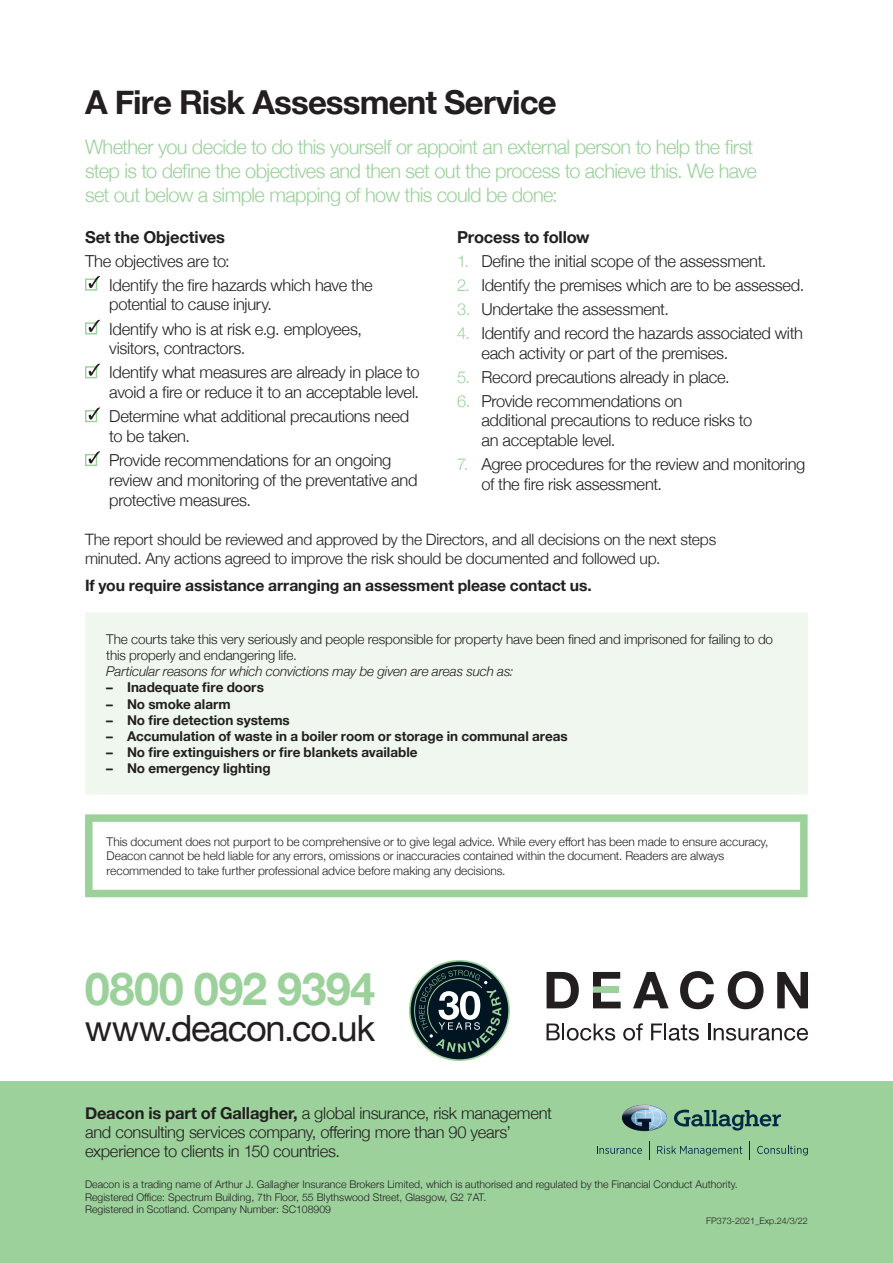
<style>
.page{position:relative;width:893px;height:1263px;background:#fff}
.page>*{position:absolute;margin:0;border:0;box-sizing:border-box;transform-origin:0 0}
.t1{font:700 45.15px "Helvetica Neue";letter-spacing:-.015em;color:#9cd19c}
.t2{font:36.15px "Helvetica Neue";letter-spacing:-.03em;color:#231f20}
.t3{font:700 33px "Helvetica Neue";letter-spacing:-.025em;color:#231f20}
.t4{font:300 19.95px/24px "Helvetica Neue";letter-spacing:-.03em;color:#9cd19c}
.t5{font:300 16.5px/19.8px "Helvetica Neue";letter-spacing:-.015em;color:#231f20}
.t6{font:700 16.5px "Helvetica Neue";letter-spacing:-.01em;color:#231f20}
.t7{font:300 15.75px/18.9px "Helvetica Neue";letter-spacing:-.015em;color:#231f20}
.t8{font:700 15.75px "Helvetica Neue";letter-spacing:-.005em;color:#231f20}
.t9{font:700 13.5px "Helvetica Neue";letter-spacing:-.005em;color:#231f20}
.t10{font:300 13.5px/16.2px "Helvetica Neue";letter-spacing:-.01em;color:#231f20}
.t11{font:italic 300 13.5px "Helvetica Neue";letter-spacing:-.01em;color:#231f20}
.t12{font:300 12px/14.4px "Helvetica Neue";letter-spacing:-.005em;color:#231f20}
.t13{font:300 10.5px "Helvetica Neue";color:#231f20}
.t14{font:300 9px "Helvetica Neue";color:#231f20}
.s1{color:#9cd19c}
.s2{font-weight:700}
</style>
<div class="page">
<div style="left:85px;top:278px;width:12px;height:13px;background:#fff;border:1px solid #9cd19c"></div>
<svg style="left:89px;top:276px;width:11px;height:12px"></svg>
<div style="left:85px;top:322px;width:12px;height:12px;background:#fff;border:1px solid #9cd19c"></div>
<svg style="left:89px;top:320px;width:11px;height:12px"></svg>
<div style="left:85px;top:366px;width:12px;height:12px;background:#fff;border:1px solid #9cd19c"></div>
<svg style="left:89px;top:364px;width:11px;height:12px"></svg>
<div style="left:85px;top:410px;width:12px;height:12px;background:#fff;border:1px solid #9cd19c"></div>
<svg style="left:89px;top:407px;width:11px;height:13px"></svg>
<svg style="left:85px;top:454px;width:12px;height:12px"></svg>
<svg style="left:89px;top:451px;width:11px;height:12px"></svg>
<div style="left:85px;top:612px;width:723px;height:182px;background:#eff7ee"></div>
<div style="left:85px;top:814px;width:723px;height:83px;border:8px solid #9cd19c"></div>
<div style="left:0;top:1081px;width:893px;height:182px;background:#9cd19c"></div>
<svg style="left:597px;top:1146px;width:45px;height:8px"></svg>
<svg style="left:657px;top:1146px;width:85px;height:9px"></svg>
<svg style="left:757px;top:1146px;width:51px;height:9px"></svg>
<svg style="left:649px;top:1141px;width:1px;height:19px"></svg>
<svg style="left:674px;top:1110px;width:107px;height:20px"></svg>
<img style="left:622px;top:1104px;width:45px;height:27px">
<svg style="left:409px;top:960px;width:101px;height:101px"></svg>
<div style="left:411px;top:962px;width:97px;height:97px;background:#001522;border-radius:50%"></div>
<svg style="left:414px;top:965px;width:87px;height:87px"></svg>
<svg style="left:547px;top:972px;width:32px;height:36px"></svg>
<svg style="left:633px;top:972px;width:36px;height:36px"></svg>
<svg style="left:680px;top:971px;width:34px;height:38px"></svg>
<svg style="left:728px;top:971px;width:35px;height:38px"></svg>
<svg style="left:777px;top:972px;width:31px;height:36px"></svg>
<div style="left:593px;top:986px;width:26px;height:7px;background:#9cd19c"></div>
<svg style="left:593px;top:972px;width:27px;height:14px"></svg>
<svg style="left:593px;top:993px;width:28px;height:15px"></svg>
<svg style="left:546px;top:1023px;width:69px;height:17px"></svg>
<svg style="left:623px;top:1023px;width:20px;height:17px"></svg>
<svg style="left:651px;top:1023px;width:48px;height:17px"></svg>
<svg style="left:708px;top:1023px;width:100px;height:17px"></svg>
<p class="t3" style="left:85px;top:76px;width:473px">A Fire Risk Assessment Service</p>
<p class="t4" style="left:85px;top:134px;width:673px">Whether you decide to do this yourself or appoint an external person to help the first step is to define the objectives and then set out the process to achieve this. We have set out below a simple mapping of how this could be done:</p>
<p class="t6" style="left:85px;top:224px;width:141px">Set the Objectives</p>
<p class="t5" style="left:85px;top:250px;width:146px">The objectives are to:</p>
<p class="t5" style="left:109px;top:274px;width:265px">Identify the fire hazards which have the potential to cause injury.</p>
<p class="t5" style="left:109px;top:317px;width:254px">Identify who is at risk e.g. employees, visitors, contractors.</p>
<p class="t5" style="left:109px;top:361px;width:312px">Identify what measures are already in place to avoid a fire or reduce it to an acceptable level.</p>
<p class="t5" style="left:109px;top:405px;width:301px">Determine what additional precautions need to be taken.</p>
<p class="t5" style="left:109px;top:449px;width:310px">Provide recommendations for an ongoing review and monitoring of the preventative and protective measures.</p>
<p class="t6" style="left:457px;top:224px;width:134px">Process to follow</p>
<p class="t5" style="left:457px;top:250px;width:311px"><span class="s1">1.</span> Define the initial scope of the assessment.</p>
<p class="t5" style="left:457px;top:274px;width:349px"><span class="s1">2.</span> Identify the premises which are to be assessed.</p>
<p class="t5" style="left:457px;top:298px;width:213px"><span class="s1">3.</span> Undertake the assessment.</p>
<p class="t5" style="left:481px;top:322px;width:323px;text-indent:-24px"><span class="s1">4.</span> Identify and record the hazards associated with each activity or part of the premises.</p>
<p class="t5" style="left:457px;top:366px;width:274px"><span class="s1">5.</span> Record precautions already in place.</p>
<p class="t5" style="left:481px;top:390px;width:272px;text-indent:-24px"><span class="s1">6.</span> Provide recommendations on<br>additional precautions to reduce risks to an acceptable level.</p>
<p class="t5" style="left:481px;top:453px;width:326px;text-indent:-24px"><span class="s1">7.</span> Agree procedures for the review and monitoring of the fire risk assessment.</p>
<p class="t7" style="left:85px;top:529px;width:633px">The report should be reviewed and approved by the Directors, and all decisions on the next steps minuted. Any actions agreed to improve the risk should be documented and followed up.</p>
<p class="t8" style="left:85px;top:573px;width:508px">If you require assistance arranging an assessment please contact us.</p>
<p class="t10" style="left:106px;top:630px;width:668px">The courts take this very seriously and people responsible for property have been fined and imprisoned for failing to do this properly and endangering life.</p>
<p class="t11" style="left:106px;top:661px;width:409px">Particular reasons for which convictions may be given are areas such as:</p>
<p class="t9" style="left:106px;top:677px;width:159px">– Inadequate fire doors</p>
<p class="t9" style="left:106px;top:693px;width:126px">– No smoke alarm</p>
<p class="t9" style="left:106px;top:709px;width:185px">– No fire detection systems</p>
<p class="t9" style="left:106px;top:726px;width:463px">– Accumulation of waste in a boiler room or storage in communal areas</p>
<p class="t9" style="left:106px;top:742px;width:313px">– No fire extinguishers or fire blankets available</p>
<p class="t9" style="left:106px;top:758px;width:166px">– No emergency lighting</p>
<p class="t12" style="left:107px;top:833px;width:663px">This document does not purport to be comprehensive or to give legal advice. While every effort has been made to ensure accuracy,<br>Deacon cannot be held liable for any errors, omissions or inaccuracies contained within the document. Readers are always recommended to take further professional advice before making any decisions.</p>
<p class="t1" style="left:85px;top:954px;width:292px">0800 092 9394</p>
<p class="t2" style="left:85px;top:1002px;width:292px">www.deacon.co.uk</p>
<p class="t5" style="left:85px;top:1103px;width:468px;line-height:18.8px"><span class="s2">Deacon is part of Gallagher,</span> a global insurance, risk management and consulting services company, offering more than 90 years’ experience to clients in 150 countries.</p>
<p class="t13" style="left:85px;top:1176px;width:654px">Deacon is a trading name of Arthur J. Gallagher Insurance Brokers Limited, which is authorised and regulated by the Financial Conduct Authority.</p>
<p class="t13" style="left:85px;top:1188px;width:403px">Registered Office: Spectrum Building, 7th Floor, 55 Blythswood Street, Glasgow, G2 7AT.</p>
<p class="t13" style="left:85px;top:1201px;width:248px">Registered in Scotland. Company Number: SC108909</p>
<p class="t14" style="left:706px;top:1213px;width:103px">FP373-2021_Exp.24/3/22</p>
</div>
